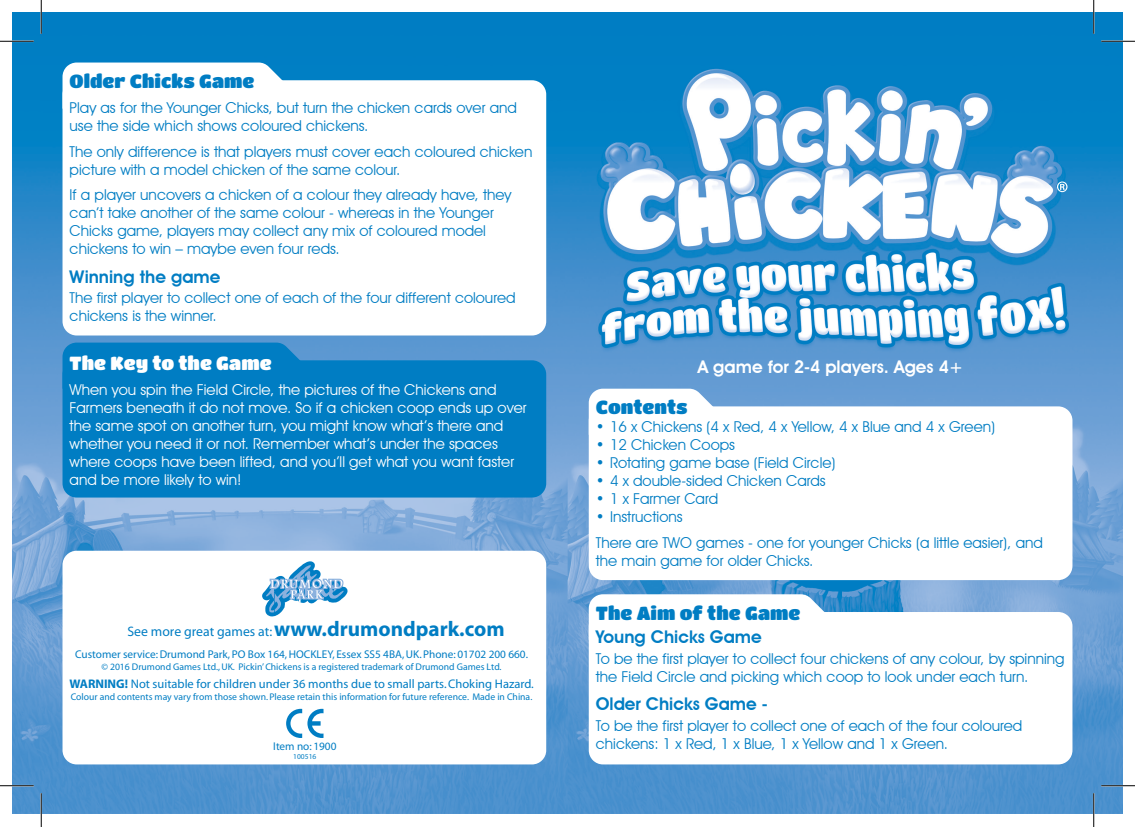
<style>
.page{position:relative;width:1135px;height:827px;background:#fff}
.page>*{position:absolute;margin:0;border:0;box-sizing:border-box;transform-origin:0 0}
.t1{font:18.75px "Titan One";color:#007dc3}
.t2{font:18.75px "Titan One";color:#fff}
.t3{font:600 17.5px "Avant Garde IT Cby BT";color:#007dc3}
.t4{font:600 17.5px "Avant Garde IT Cby BT";color:#fff}
.t5{font:15px/18px "Avant Garde IT Cby BT";color:#007dc3}
.t6{font:15px/18px "Avant Garde IT Cby BT";color:#fff}
.t7{font:13.75px "Myriad";color:#007dc3}
.t8{font:12.5px "Myriad";color:#007dc3}
.t9{font:11.25px "Myriad";color:#007dc3}
.t10{font:9.75px "Myriad";color:#007dc3}
.t11{font:7.5px "Myriad";color:#007dc3}
.s1{font-weight:700;font-size:21.25px}
.s2{font-weight:700}
</style>
<div class="page">
<img style="left:13px;top:13px;width:1109px;height:801px">
<svg style="left:589px;top:388px;width:152px;height:18px"></svg>
<svg style="left:589px;top:406px;width:483px;height:174px"></svg>
<svg style="left:589px;top:594px;width:264px;height:18px"></svg>
<svg style="left:589px;top:612px;width:483px;height:152px"></svg>
<div style="left:63px;top:550px;width:483px;height:214px;background:#fff;border-radius:14px"></div>
<svg style="left:63px;top:63px;width:248px;height:17px"></svg>
<svg style="left:63px;top:80px;width:483px;height:255px"></svg>
<svg style="left:63px;top:342px;width:265px;height:18px;background:#1081c5"></svg>
<div style="left:63px;top:360px;width:483px;height:137px;background:#007dc3"></div>
<svg style="left:262px;top:561px;width:86px;height:55px"></svg>
<svg style="left:286px;top:708px;width:37px;height:30px"></svg>
<svg style="left:1057px;top:181px;width:10px;height:11px"></svg>
<hr style="left:0;top:40px;width:34px;height:2px;background:#fff">
<hr style="left:1101px;top:40px;width:34px;height:2px;background:#fff">
<hr style="left:40px;top:0;width:2px;height:34px;background:#fff">
<hr style="left:40px;top:793px;width:2px;height:34px;background:#fff">
<hr style="left:0;top:41px;width:34px;height:1px;background:#000">
<hr style="left:1101px;top:41px;width:34px;height:1px;background:#000">
<hr style="left:0;top:785px;width:34px;height:1px;background:#000">
<hr style="left:1101px;top:785px;width:34px;height:1px;background:#000">
<hr style="left:41px;top:0;width:1px;height:34px;background:#000">
<hr style="left:41px;top:793px;width:1px;height:34px;background:#000">
<hr style="left:1093px;top:0;width:1px;height:34px;background:#000">
<hr style="left:1093px;top:793px;width:1px;height:34px;background:#000">
<p class="t1" style="left:70px;top:70px;width:186px">Older Chicks Game</p>
<p class="t5" style="left:70px;top:99px;width:449px">Play as for the Younger Chicks, but turn the chicken cards over and use the side which shows coloured chickens.</p>
<p class="t5" style="left:70px;top:142px;width:464px">The only difference is that players must cover each coloured chicken picture with a model chicken of the same colour.</p>
<p class="t5" style="left:70px;top:186px;width:443px">If a player uncovers a chicken of a colour they already have, they can’t take another of the same colour - whereas in the Younger Chicks game, players may collect any mix of coloured model chickens to win – maybe even four reds.</p>
<p class="t3" style="left:70px;top:266px;width:152px">Winning the game</p>
<p class="t5" style="left:70px;top:289px;width:447px">The first player to collect one of each of the four different coloured chickens is the winner.</p>
<p class="t2" style="left:70px;top:351px;width:204px">The Key to the Game</p>
<p class="t6" style="left:70px;top:381px;width:459px">When you spin the Field Circle, the pictures of the Chickens and Farmers beneath it do not move. So if a chicken coop ends up over the same spot on another turn, you might know what’s there and whether you need it or not. Remember what’s under the spaces where coops have been lifted, and you’ll get what you want faster and be more likely to win!</p>
<p class="t7" style="left:127px;top:624px;width:379px">See more great games at: <span class="s1">www.drumondpark.com</span></p>
<p class="t9" style="left:75px;top:649px;width:454px">Customer service: Drumond Park, PO Box 164, HOCKLEY, Essex SS5 4BA, UK. Phone: 01702 200 660.</p>
<p class="t10" style="left:101px;top:661px;width:402px">© 2016 Drumond Games Ltd., UK. Pickin’ Chickens is a registered trademark of Drumond Games Ltd.</p>
<p class="t8" style="left:69px;top:678px;width:466px"><span class="s2">WARNING!</span> Not suitable for children under 36 months due to small parts. Choking Hazard.</p>
<p class="t10" style="left:71px;top:691px;width:463px">Colour and contents may vary from those shown. Please retain this information for future reference. Made in China.</p>
<p class="t9" style="left:273px;top:740px;width:65px">Item no: 1900</p>
<p class="t11" style="left:293px;top:752px;width:25px">100516</p>
<p class="t4" style="left:698px;top:356px;width:267px">A game for 2-4 players. Ages 4+</p>
<p class="t1" style="left:596px;top:396px;width:93px">Contents</p>
<p class="t5" style="left:596px;top:417px;width:401px">• 16 x Chickens (4 x Red, 4 x Yellow, 4 x Blue and 4 x Green)</p>
<p class="t5" style="left:596px;top:435px;width:141px">• 12 Chicken Coops</p>
<p class="t5" style="left:596px;top:453px;width:241px">• Rotating game base (Field Circle)</p>
<p class="t5" style="left:596px;top:471px;width:231px">• 4 x double-sided Chicken Cards</p>
<p class="t5" style="left:596px;top:489px;width:124px">• 1 x Farmer Card</p>
<p class="t5" style="left:596px;top:504px;width:449px;line-height:25.5px">• Instructions<br>There are TWO games - one for younger Chicks (a little easier), and</p>
<p class="t5" style="left:596px;top:551px;width:219px">the main game for older Chicks.</p>
<p class="t1" style="left:596px;top:601px;width:206px">The Aim of the Game</p>
<p class="t3" style="left:596px;top:626px;width:167px">Young Chicks Game</p>
<p class="t5" style="left:596px;top:649px;width:470px">To be the first player to collect four chickens of any colour, by spinning the Field Circle and picking which coop to look under each turn.</p>
<p class="t3" style="left:596px;top:693px;width:173px">Older Chicks Game -</p>
<p class="t5" style="left:596px;top:716px;width:428px">To be the first player to collect one of each of the four coloured chickens: 1 x Red, 1 x Blue, 1 x Yellow and 1 x Green.</p>
</div>
